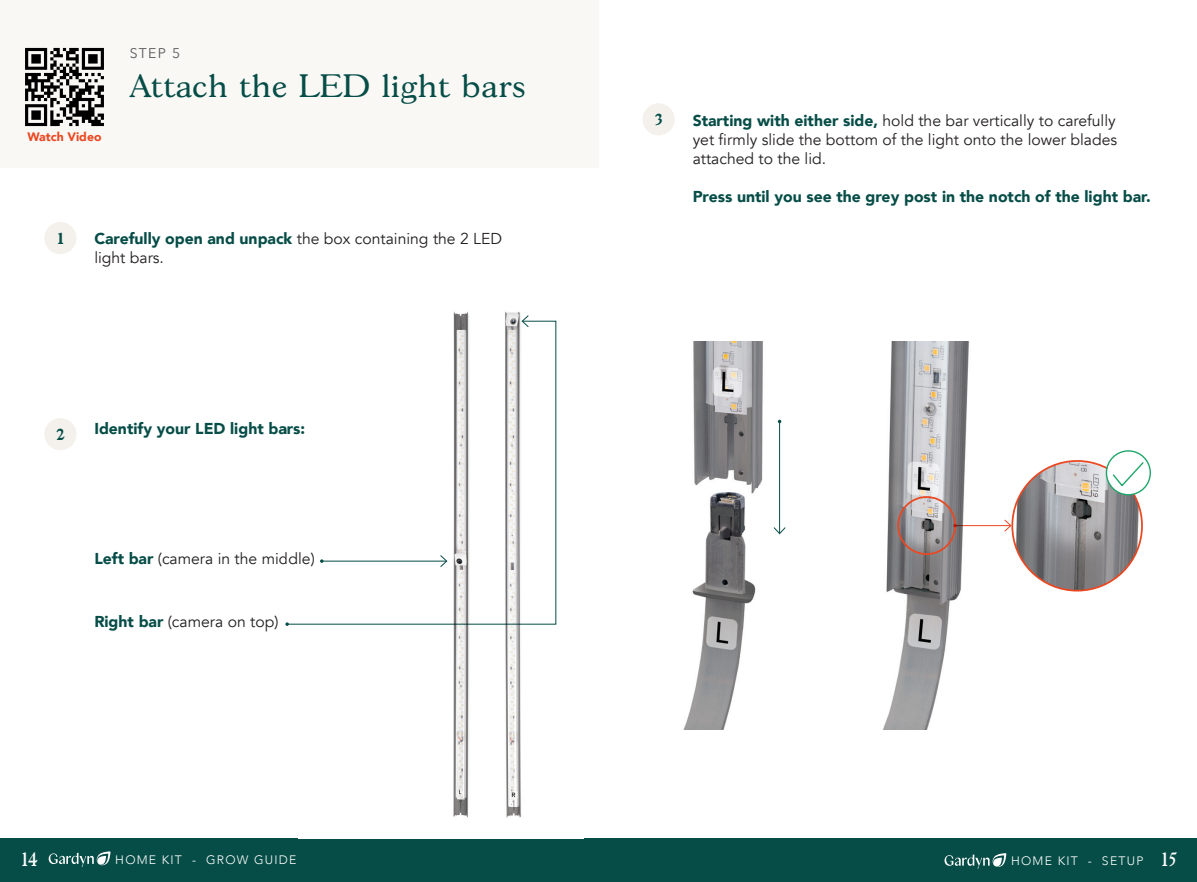
<style>
.page{position:relative;width:1197px;height:882px;background:#fff}
.page>*{position:absolute;margin:0;border:0;box-sizing:border-box;transform-origin:0 0}
.t1{font:31.5px "Gascogne Serial";letter-spacing:.05em;color:#064d47}
.t2{font:19.25px "Gascogne Serial";color:#fff}
.t3{font:15.75px/18.9px "Avenir";color:#231f20}
.t4{font:900 15.75px "Avenir";color:#064d47}
.t5{font:700 15.75px "Gascogne Serial";color:#064d47}
.t6{font:14px "Avenir Next";color:#57585a}
.t7{font:300 12.25px "Avenir";letter-spacing:.1em;color:#fff}
.t8{font:900 12.25px "Avenir";color:#eb4721}
.s1{font-weight:900;color:#064d47}
.s2{font-family:"Gascogne Serial";font-weight:400;font-size:19.25px}
</style>
<div class="page">
<div style="left:0;top:0;width:598px;height:168px;background:#f9f8f5"></div>
<div style="left:0;top:838px;width:1197px;height:44px;background:#064d47"></div>
<svg style="left:49px;top:851px;width:61px;height:16px"></svg>
<svg style="left:945px;top:853px;width:61px;height:16px"></svg>
<img style="left:453px;top:311px;width:68px;height:507px">
<div style="left:44px;top:222px;width:32px;height:32px;background:#f4f1ec;border-radius:50%"></div>
<div style="left:44px;top:418px;width:32px;height:32px;background:#f4f1ec;border-radius:50%"></div>
<div style="left:643px;top:103px;width:32px;height:32px;background:#f4f1ec;border-radius:50%"></div>
<img style="left:683px;top:342px;width:99px;height:388px">
<hr style="left:779px;top:421px;width:1px;height:113px;background:#064d47">
<svg style="left:773px;top:526px;width:13px;height:9px"></svg>
<img style="left:882px;top:342px;width:118px;height:388px">
<div style="left:897px;top:496px;width:59px;height:59px;border:2px solid #eb4721;border-radius:50%"></div>
<img style="left:1012px;top:461px;width:130px;height:130px;border-radius:65px">
<hr style="left:955px;top:525px;width:56px;height:1px;background:#eb4721">
<svg style="left:953px;top:524px;width:4px;height:3px"></svg>
<svg style="left:1004px;top:519px;width:8px;height:13px"></svg>
<img style="left:25px;top:47px;width:79px;height:80px">
<svg style="left:1106px;top:451px;width:44px;height:44px"></svg>
<div style="left:1106px;top:450px;width:45px;height:45px;border:1px solid #1fa66a;border-radius:50%"></div>
<svg style="left:1112px;top:461px;width:33px;height:27px"></svg>
<svg style="left:289px;top:320px;width:268px;height:305px"></svg>
<svg style="left:285px;top:622px;width:4px;height:4px"></svg>
<svg style="left:521px;top:315px;width:9px;height:13px"></svg>
<p class="t6" style="left:130px;top:41px;width:52px">STEP 5</p>
<p class="t8" style="left:27px;top:127px;width:76px">Watch Video</p>
<h1 class="t1" style="left:130px;top:68px;width:397px">Attach the LED light bars</h1>
<p class="t5" style="left:56px;top:228px;width:10px">1</p>
<p class="t3" style="left:94px;top:229px;width:409px"><span class="s1">Carefully open and unpack</span> the box containing the 2 LED light bars.</p>
<p class="t5" style="left:56px;top:424px;width:10px">2</p>
<p class="t4" style="left:94px;top:415px;width:212px">Identify your LED light bars:</p>
<p class="t3" style="left:94px;top:550px;width:222px"><span class="s1">Left bar</span> (camera in the middle)</p>
<p class="t3" style="left:94px;top:613px;width:186px"><span class="s1">Right bar</span> (camera on top)</p>
<p class="t5" style="left:655px;top:110px;width:10px">3</p>
<p class="t3" style="left:693px;top:111px;width:426px;text-align:justify"><span class="s1">Starting with either side,</span> hold the bar vertically to carefully yet firmly slide the bottom of the light onto the lower blades attached to the lid.</p>
<p class="t4" style="left:693px;top:183px;width:460px">Press until you see the grey post in the notch of the light bar.</p>
<p class="t2" style="left:20px;top:848px;width:19px">14</p>
<p class="t7" style="left:115px;top:852px;width:183px">HOME KIT - GROW GUIDE</p>
<p class="t7" style="left:1011px;top:854px;width:168px">HOME KIT - SETUP <span class="s2">15</span></p>
</div>
